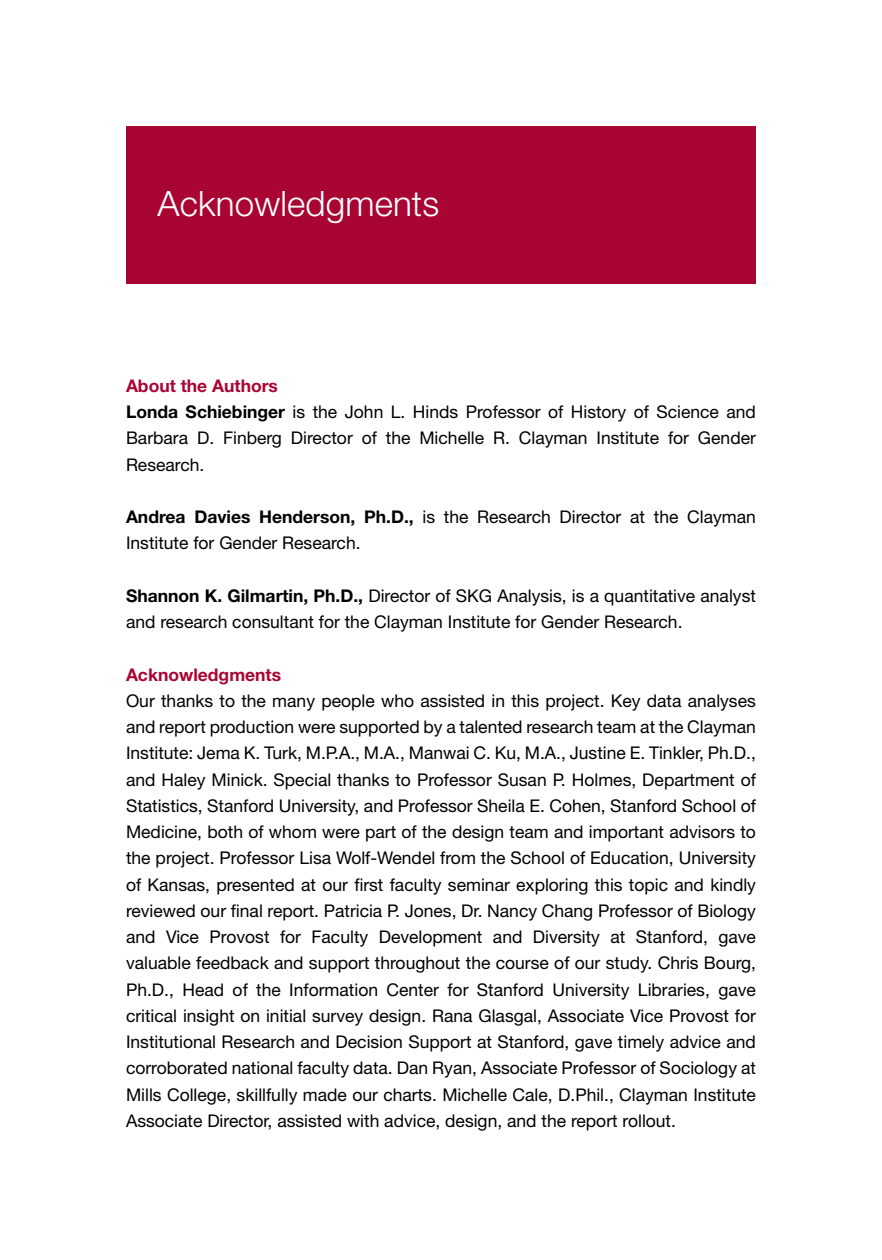
<style>
.page{position:relative;width:882px;height:1260px;background:#fff}
.page>*{position:absolute;margin:0;border:0;box-sizing:border-box;transform-origin:0 0}
.t1{font:300 35px "Helvetica Neue";letter-spacing:.005em;color:#fff}
.t2{font:17.5px/26.2px "Helvetica Neue";color:#000}
.t3{font:700 17.5px "Helvetica Neue";color:#a90533}
.s1{font-weight:700;color:#a90533}
.s2{font-weight:700}
</style>
<div class="page">
<div style="left:126px;top:126px;width:630px;height:157px;background:#a90533"></div>
<h1 class="t1" style="left:158px;top:182px;width:283px">Acknowledgments</h1>
<p class="t2" style="left:126px;top:372px;width:631px"><span class="s1">About the Authors<br></span><span class="s2">Londa Schiebinger</span> is the John L. Hinds Professor of History of Science and Barbara D. Finberg Director of the Michelle R. Clayman Institute for Gender Research.</p>
<p class="t2" style="left:126px;top:503px;width:631px"><span class="s2">Andrea Davies Henderson, Ph.D.,</span> is the Research Director at the Clayman<br>Institute for Gender Research.</p>
<p class="t2" style="left:126px;top:582px;width:631px"><span class="s2">Shannon K. Gilmartin, Ph.D.,</span> Director of SKG Analysis, is a quantitative analyst and research consultant for the Clayman Institute for Gender Research.</p>
<p class="t3" style="left:126px;top:664px;width:157px">Acknowledgments</p>
<p class="t2" style="left:126px;top:687px;width:632px;text-align:justify">Our thanks to the many people who assisted in this project. Key data analyses and report production were supported by a talented research team at the Clayman Institute: Jema K. Turk, M.P.A., M.A., Manwai C. Ku, M.A., Justine E. Tinkler, Ph.D., and Haley Minick. Special thanks to Professor Susan P. Holmes, Department of Statistics, Stanford University, and Professor Sheila E. Cohen, Stanford School of Medicine, both of whom were part of the design team and important advisors to the project. Professor Lisa Wolf-Wendel from the School of Education, University of Kansas, presented at our first faculty seminar exploring this topic and kindly reviewed our final report. Patricia P. Jones, Dr. Nancy Chang Professor of Biology and Vice Provost for Faculty Development and Diversity at Stanford, gave valuable feedback and support throughout the course of our study. Chris Bourg, Ph.D., Head of the Information Center for Stanford University Libraries, gave critical insight on initial survey design. Rana Glasgal, Associate Vice Provost for Institutional Research and Decision Support at Stanford, gave timely advice and corroborated national faculty data. Dan Ryan, Associate Professor of Sociology at Mills College, skillfully made our charts. Michelle Cale, D.Phil., Clayman Institute Associate Director, assisted with advice, design, and the report rollout.</p>
</div>
